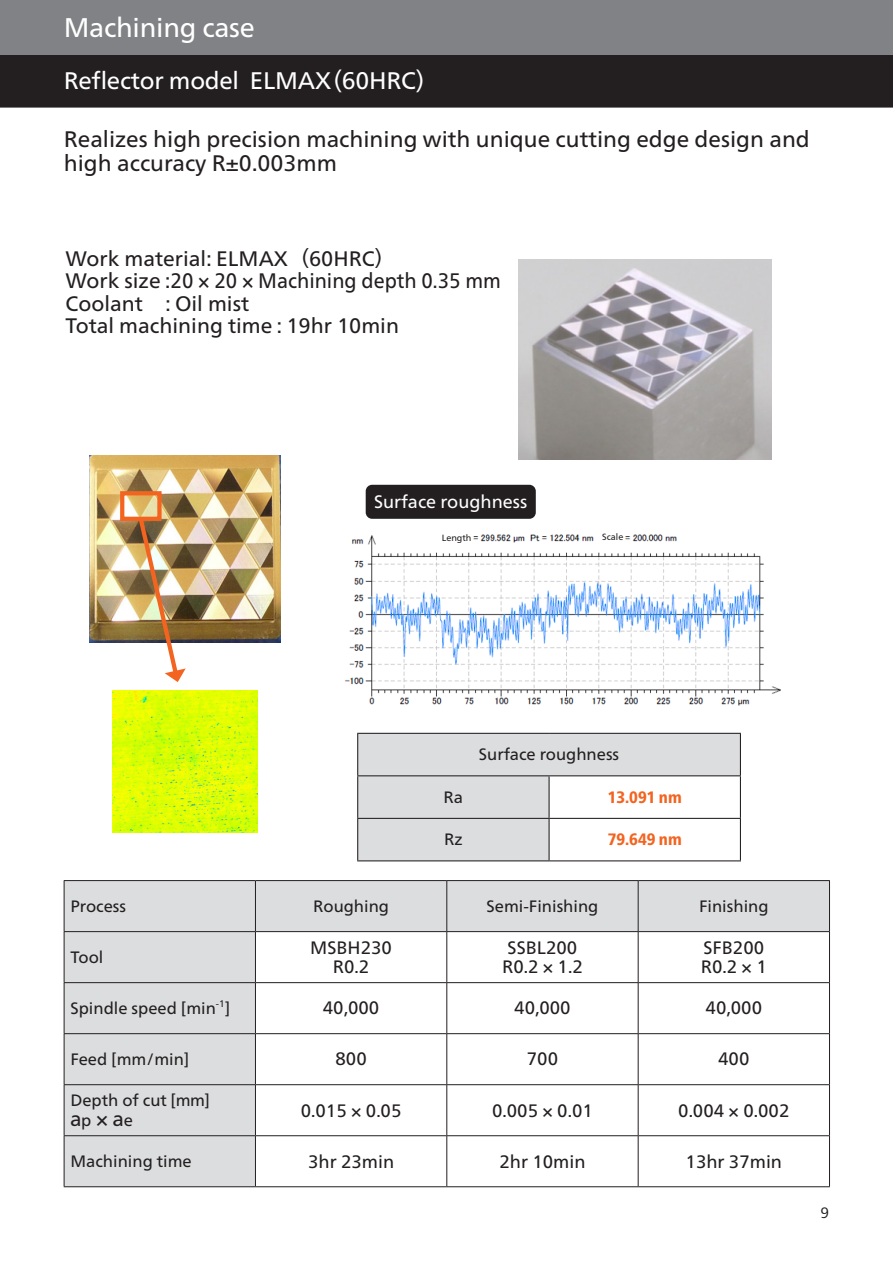
<style>
.page{position:relative;width:893px;height:1263px;background:#fff}
.page>*{position:absolute;margin:0;border:0;box-sizing:border-box;transform-origin:0 0}
.t1{font:27px "Frutiger Neue LT Pro";letter-spacing:-.01em;color:#fff}
.t2{font:24px "Frutiger Neue LT Pro";letter-spacing:-.01em;color:#fff}
.t3{font:22.5px/24px "Frutiger Neue LT Pro";color:#231f20}
.t4{font:21px/22.5px "Frutiger Neue LT Pro";color:#231f20}
.t5{font:20.7px "Frutiger Neue LT Pro";color:#231f20}
.t6{font:18px/19.5px "Frutiger Neue LT Pro";color:#231f20;text-align:center}
.t7{font:18px "Frutiger Neue LT Pro";color:#fff}
.t8{font:16.5px "Frutiger Neue LT Pro";color:#231f20}
.t9{font:800 condensed 16.5px "Frutiger Neue LT Pro";color:#f36421}
.t10{font:15px "Frutiger Neue LT Pro";color:#231f20}
.t11{font:9px "Frutiger Neue LT Pro";color:#231f20}
.s1{font-family:"UD Shin Go NT Pro"}
.s2{font-size:16.5px}
</style>
<div class="page">
<hr style="left:0;top:106px;width:893px;height:2px;background:#231f20">
<div style="left:0;top:0;width:893px;height:106px;background:#808285"></div>
<div style="left:0;top:55px;width:893px;height:51px;background:#231f20"></div>
<svg style="left:65px;top:881px;width:764px;height:305px"></svg>
<hr style="left:64px;top:880px;width:191px;height:1px;background:#231f20">
<hr style="left:64px;top:881px;width:1px;height:50px;background:#231f20">
<hr style="left:255px;top:880px;width:192px;height:1px;background:#231f20">
<hr style="left:255px;top:881px;width:1px;height:50px;background:#231f20">
<hr style="left:447px;top:880px;width:191px;height:1px;background:#231f20">
<hr style="left:446px;top:881px;width:1px;height:50px;background:#231f20">
<hr style="left:638px;top:880px;width:192px;height:1px;background:#231f20">
<hr style="left:638px;top:881px;width:1px;height:50px;background:#231f20">
<hr style="left:829px;top:881px;width:1px;height:50px;background:#231f20">
<hr style="left:64px;top:931px;width:191px;height:1px;background:#231f20">
<hr style="left:64px;top:932px;width:1px;height:50px;background:#231f20">
<hr style="left:255px;top:931px;width:192px;height:1px;background:#231f20">
<hr style="left:255px;top:932px;width:1px;height:50px;background:#231f20">
<hr style="left:447px;top:931px;width:191px;height:1px;background:#231f20">
<hr style="left:446px;top:932px;width:1px;height:50px;background:#231f20">
<hr style="left:638px;top:931px;width:192px;height:1px;background:#231f20">
<hr style="left:638px;top:932px;width:1px;height:50px;background:#231f20">
<hr style="left:829px;top:932px;width:1px;height:50px;background:#231f20">
<hr style="left:64px;top:982px;width:191px;height:1px;background:#231f20">
<hr style="left:64px;top:983px;width:1px;height:50px;background:#231f20">
<hr style="left:255px;top:982px;width:192px;height:1px;background:#231f20">
<hr style="left:255px;top:983px;width:1px;height:50px;background:#231f20">
<hr style="left:447px;top:982px;width:191px;height:1px;background:#231f20">
<hr style="left:446px;top:983px;width:1px;height:50px;background:#231f20">
<hr style="left:638px;top:982px;width:192px;height:1px;background:#231f20">
<hr style="left:638px;top:983px;width:1px;height:50px;background:#231f20">
<hr style="left:829px;top:983px;width:1px;height:50px;background:#231f20">
<hr style="left:64px;top:1033px;width:191px;height:1px;background:#231f20">
<hr style="left:64px;top:1034px;width:1px;height:50px;background:#231f20">
<hr style="left:255px;top:1033px;width:192px;height:1px;background:#231f20">
<hr style="left:255px;top:1034px;width:1px;height:50px;background:#231f20">
<hr style="left:447px;top:1033px;width:191px;height:1px;background:#231f20">
<hr style="left:446px;top:1034px;width:1px;height:50px;background:#231f20">
<hr style="left:638px;top:1033px;width:192px;height:1px;background:#231f20">
<hr style="left:638px;top:1034px;width:1px;height:50px;background:#231f20">
<hr style="left:829px;top:1034px;width:1px;height:50px;background:#231f20">
<hr style="left:64px;top:1084px;width:191px;height:1px;background:#231f20">
<hr style="left:64px;top:1085px;width:1px;height:50px;background:#231f20">
<hr style="left:255px;top:1084px;width:192px;height:1px;background:#231f20">
<hr style="left:255px;top:1085px;width:1px;height:50px;background:#231f20">
<hr style="left:447px;top:1084px;width:191px;height:1px;background:#231f20">
<hr style="left:446px;top:1085px;width:1px;height:50px;background:#231f20">
<hr style="left:638px;top:1084px;width:192px;height:1px;background:#231f20">
<hr style="left:638px;top:1085px;width:1px;height:50px;background:#231f20">
<hr style="left:829px;top:1085px;width:1px;height:50px;background:#231f20">
<hr style="left:64px;top:1135px;width:191px;height:1px;background:#231f20">
<hr style="left:64px;top:1136px;width:1px;height:50px;background:#231f20">
<hr style="left:255px;top:1135px;width:192px;height:1px;background:#231f20">
<hr style="left:255px;top:1136px;width:1px;height:50px;background:#231f20">
<hr style="left:447px;top:1135px;width:191px;height:1px;background:#231f20">
<hr style="left:446px;top:1136px;width:1px;height:50px;background:#231f20">
<hr style="left:638px;top:1135px;width:192px;height:1px;background:#231f20">
<hr style="left:638px;top:1136px;width:1px;height:50px;background:#231f20">
<hr style="left:829px;top:1136px;width:1px;height:50px;background:#231f20">
<hr style="left:64px;top:1186px;width:191px;height:1px;background:#231f20">
<hr style="left:255px;top:1186px;width:192px;height:1px;background:#231f20">
<hr style="left:447px;top:1186px;width:191px;height:1px;background:#231f20">
<hr style="left:638px;top:1186px;width:192px;height:1px;background:#231f20">
<img style="left:519px;top:259px;width:252px;height:201px">
<img style="left:89px;top:455px;width:192px;height:187px">
<div style="left:120px;top:491px;width:42px;height:30px;border:4px solid #f36421"></div>
<img style="left:112px;top:691px;width:146px;height:141px">
<img style="left:136px;top:514px;width:50px;height:168px">
<img style="left:344px;top:534px;width:437px;height:172px">
<svg style="left:358px;top:734px;width:382px;height:126px;fill:#dcdddf"></svg>
<hr style="left:357px;top:733px;width:192px;height:1px;background:#231f20">
<hr style="left:357px;top:734px;width:1px;height:41px;background:#231f20">
<hr style="left:549px;top:733px;width:192px;height:1px;background:#231f20">
<hr style="left:740px;top:734px;width:1px;height:41px;background:#231f20">
<hr style="left:357px;top:775px;width:192px;height:1px;background:#231f20">
<hr style="left:357px;top:776px;width:1px;height:42px;background:#231f20">
<hr style="left:549px;top:775px;width:192px;height:1px;background:#231f20">
<hr style="left:549px;top:776px;width:1px;height:42px;background:#231f20">
<hr style="left:740px;top:776px;width:1px;height:42px;background:#231f20">
<hr style="left:357px;top:818px;width:192px;height:1px;background:#231f20">
<hr style="left:357px;top:819px;width:1px;height:41px;background:#231f20">
<hr style="left:549px;top:818px;width:192px;height:1px;background:#231f20">
<hr style="left:549px;top:819px;width:1px;height:41px;background:#231f20">
<hr style="left:740px;top:819px;width:1px;height:41px;background:#231f20">
<hr style="left:357px;top:860px;width:192px;height:1px;background:#231f20">
<hr style="left:549px;top:860px;width:192px;height:1px;background:#231f20">
<div style="left:366px;top:485px;width:170px;height:34px;background:#231f20;border-radius:6px"></div>
<div style="left:432px;top:533px;width:40px;height:13px;background:#fff"></div>
<div style="left:594px;top:533px;width:29px;height:13px;background:#fff"></div>
<h1 class="t1" style="left:64px;top:11px;width:193px">Machining case</h1>
<h2 class="t2" style="left:64px;top:66px;width:377px">Reflector model ELMAX<span class="s1">（</span>60HRC<span class="s1">）</span></h2>
<p class="t3" style="left:64px;top:126px;width:748px">Realizes high precision machining with unique cutting edge design and high accuracy R±0.003mm</p>
<p class="t4" style="left:65px;top:247px;width:437px">Work material: ELMAX<span class="s1">（</span>60HRC<span class="s1">）　<br></span>Work size :20 × 20 × Machining depth 0.35 mm<br>Coolant : Oil mist<br>Total machining time : 19hr 10min</p>
<p class="t7" style="left:374px;top:491px;width:155px">Surface roughness</p>
<p class="t11" style="left:442px;top:532px;width:31px">Length</p>
<p class="t11" style="left:602px;top:531px;width:23px">Scale</p>
<p class="t8" style="left:479px;top:744px;width:142px">Surface roughness</p>
<p class="t8" style="left:444px;top:787px;width:21px">Ra</p>
<p class="t9" style="left:608px;top:787px;width:76px">13.091 nm</p>
<p class="t8" style="left:444px;top:829px;width:20px">Rz</p>
<p class="t9" style="left:608px;top:830px;width:76px">79.649 nm</p>
<p class="t8" style="left:70px;top:896px;width:57px">Process</p>
<p class="t8" style="left:313px;top:896px;width:77px">Roughing</p>
<p class="t8" style="left:486px;top:896px;width:113px">Semi-Finishing</p>
<p class="t8" style="left:699px;top:896px;width:71px">Finishing</p>
<p class="t8" style="left:70px;top:947px;width:34px">Tool</p>
<p class="t6" style="left:310px;top:937px;width:83px">MSBH230<br>R0.2</p>
<p class="t6" style="left:502px;top:937px;width:82px">SSBL200<br>R0.2 × 1.2</p>
<p class="t6" style="left:701px;top:937px;width:67px;text-align:left">SFB200<br>R0.2 × 1</p>
<p class="t8" style="left:70px;top:998px;width:161px">Spindle speed [min<sup>-1</sup>]</p>
<p class="t6" style="left:323px;top:998px;width:58px">40,000</p>
<p class="t6" style="left:514px;top:998px;width:58px">40,000</p>
<p class="t6" style="left:706px;top:998px;width:58px">40,000</p>
<p class="t8" style="left:70px;top:1049px;width:121px">Feed [mm/min]</p>
<p class="t6" style="left:335px;top:1049px;width:33px">800</p>
<p class="t6" style="left:527px;top:1049px;width:33px">700</p>
<p class="t6" style="left:718px;top:1049px;width:33px">400</p>
<p class="t8" style="left:70px;top:1090px;width:141px">Depth of cut [mm]</p>
<p class="t5" style="left:70px;top:1106px;width:64px">a<span class="s2">p</span> × a<span class="s2">e</span></p>
<p class="t6" style="left:301px;top:1100px;width:102px">0.015 × 0.05</p>
<p class="t6" style="left:492px;top:1100px;width:102px">0.005 × 0.01</p>
<p class="t6" style="left:678px;top:1100px;width:113px">0.004 × 0.002</p>
<p class="t8" style="left:70px;top:1151px;width:123px">Machining time</p>
<p class="t6" style="left:308px;top:1151px;width:88px">3hr 23min</p>
<p class="t6" style="left:499px;top:1151px;width:88px">2hr 10min</p>
<p class="t6" style="left:686px;top:1151px;width:98px">13hr 37min</p>
<p class="t10" style="left:820px;top:1203px;width:10px">9</p>
</div>
